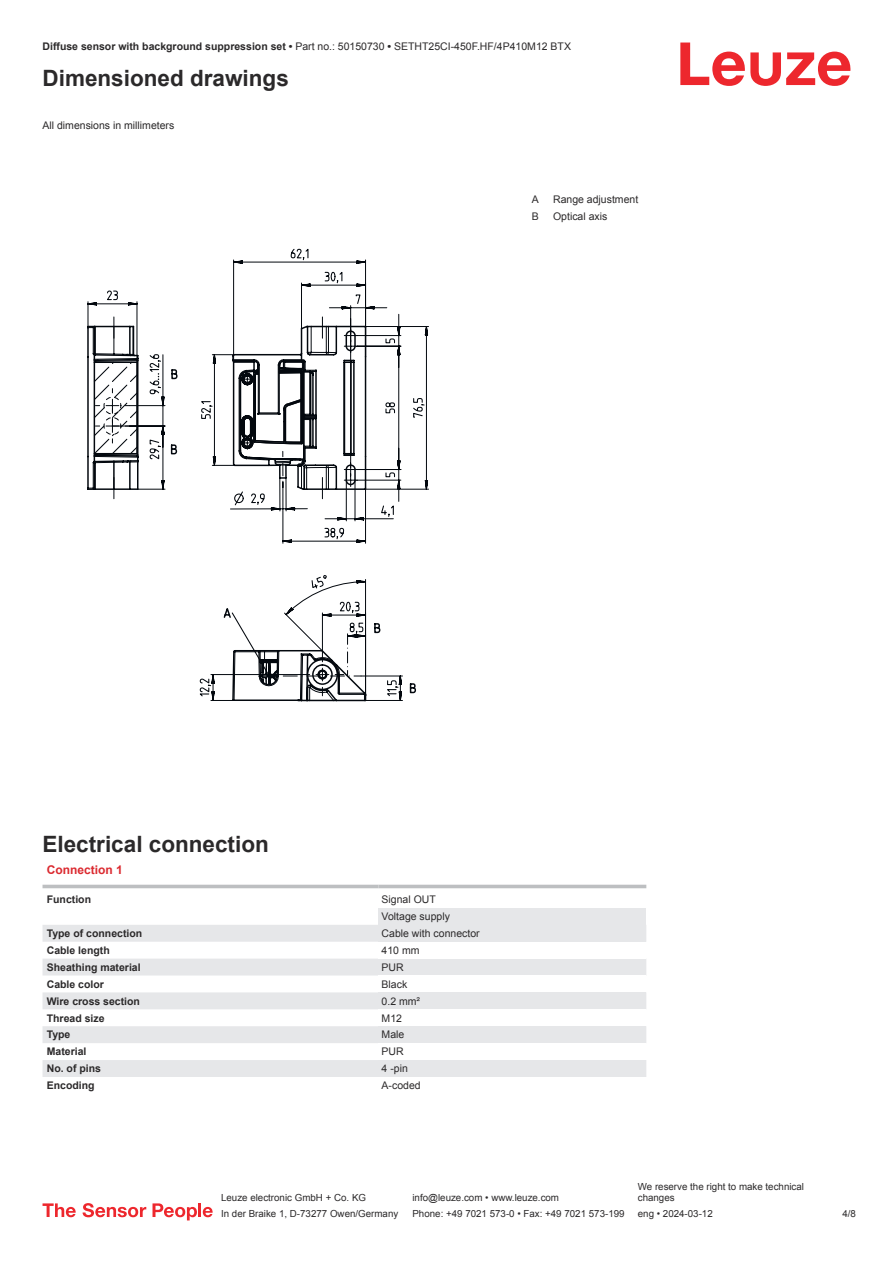
<style>
.page{position:relative;width:893px;height:1263px;background:#fff}
.page>*{position:absolute;margin:0;border:0;box-sizing:border-box;transform-origin:0 0}
.t1{font:700 22.5px "Arial";color:#2b292a}
.t2{font:700 12px "Arial";color:#db2a30}
.t3{font:10.5px/17px "Arial";color:#2b292a}
.t4{font:700 10.5px "Arial";color:#2b292a}
.t5{font:9.75px/11.7px "Arial";color:#2b292a}
.s1{font-weight:700}
</style>
<div class="page">
<svg style="left:680px;top:43px;width:170px;height:43px"></svg>
<svg style="left:43px;top:884px;width:603px;height:5px"></svg>
<svg style="left:43px;top:925px;width:335px;height:152px;fill:#e6e7e9"></svg>
<hr style="left:43px;top:885px;width:335px;height:3px;background:#bdbfc1">
<hr style="left:378px;top:885px;width:268px;height:3px;background:#bdbfc1">
<div style="left:378px;top:908px;width:268px;height:17px;background:#e6e7e9"></div>
<div style="left:378px;top:925px;width:268px;height:17px;background:#e6e7e9"></div>
<div style="left:378px;top:958px;width:268px;height:17px;background:#e6e7e9"></div>
<div style="left:378px;top:992px;width:268px;height:17px;background:#e6e7e9"></div>
<div style="left:378px;top:1026px;width:268px;height:17px;background:#e6e7e9"></div>
<div style="left:378px;top:1060px;width:268px;height:17px;background:#e6e7e9"></div>
<svg style="left:43px;top:1203px;width:33px;height:14px"></svg>
<svg style="left:83px;top:1203px;width:63px;height:14px"></svg>
<svg style="left:153px;top:1203px;width:44px;height:17px"></svg>
<hr style="left:198px;top:1203px;width:3px;height:14px;background:#ed272d">
<svg style="left:203px;top:1207px;width:10px;height:10px"></svg>
<svg style="left:87px;top:301px;width:8px;height:189px"></svg>
<svg style="left:95px;top:259px;width:334px;height:442px"></svg>
<p class="t3" style="left:43px;top:39px;width:530px"><span class="s1">Diffuse sensor with background suppression set •</span> Part no.: 50150730 <span class="s1">•</span> SETHT25CI-450F.HF/4P410M12 BTX</p>
<h1 class="t1" style="left:43px;top:70px;width:248px">Dimensioned drawings</h1>
<p class="t3" style="left:43px;top:117px;width:133px">All dimensions in millimeters</p>
<p class="t3" style="left:532px;top:192px;width:9px">A</p>
<p class="t3" style="left:553px;top:192px;width:87px">Range adjustment</p>
<p class="t3" style="left:532px;top:209px;width:9px">B</p>
<p class="t3" style="left:553px;top:209px;width:56px">Optical axis</p>
<h1 class="t1" style="left:43px;top:835px;width:228px">Electrical connection</h1>
<p class="t2" style="left:47px;top:865px;width:78px">Connection 1</p>
<p class="t4" style="left:47px;top:895px;width:46px">Function</p>
<p class="t3" style="left:382px;top:892px;width:70px">Signal OUT<br>Voltage supply</p>
<p class="t4" style="left:47px;top:929px;width:97px">Type of connection</p>
<p class="t3" style="left:382px;top:926px;width:100px">Cable with connector</p>
<p class="t4" style="left:47px;top:946px;width:65px">Cable length</p>
<p class="t3" style="left:382px;top:943px;width:39px">410 mm</p>
<p class="t4" style="left:47px;top:963px;width:95px">Sheathing material</p>
<p class="t3" style="left:382px;top:959px;width:24px">PUR</p>
<p class="t4" style="left:47px;top:980px;width:59px">Cable color</p>
<p class="t3" style="left:382px;top:976px;width:27px">Black</p>
<p class="t4" style="left:47px;top:997px;width:95px">Wire cross section</p>
<p class="t3" style="left:382px;top:993px;width:40px">0.2 mm²</p>
<p class="t4" style="left:47px;top:1014px;width:59px">Thread size</p>
<p class="t3" style="left:382px;top:1010px;width:22px">M12</p>
<p class="t4" style="left:47px;top:1031px;width:25px">Type</p>
<p class="t3" style="left:382px;top:1027px;width:24px">Male</p>
<p class="t4" style="left:47px;top:1048px;width:41px">Material</p>
<p class="t3" style="left:382px;top:1044px;width:24px">PUR</p>
<p class="t4" style="left:47px;top:1064px;width:56px">No. of pins</p>
<p class="t3" style="left:382px;top:1061px;width:28px">4 -pin</p>
<p class="t4" style="left:47px;top:1081px;width:49px">Encoding</p>
<p class="t3" style="left:382px;top:1078px;width:41px">A-coded</p>
<p class="t5" style="left:221px;top:1193px;width:146px">Leuze electronic GmbH + Co. KG</p>
<p class="t5" style="left:412px;top:1193px;width:148px">info@leuze.com • www.leuze.com</p>
<p class="t5" style="left:638px;top:1181px;width:168px">We reserve the right to make technical changes</p>
<p class="t5" style="left:221px;top:1209px;width:179px">In der Braike 1, D-73277 Owen/Germany</p>
<p class="t5" style="left:412px;top:1209px;width:214px">Phone: +49 7021 573-0 • Fax: +49 7021 573-199</p>
<p class="t5" style="left:638px;top:1209px;width:76px">eng • 2024-03-12</p>
<p class="t5" style="left:842px;top:1209px;width:15px">4 /8</p>
</div>
